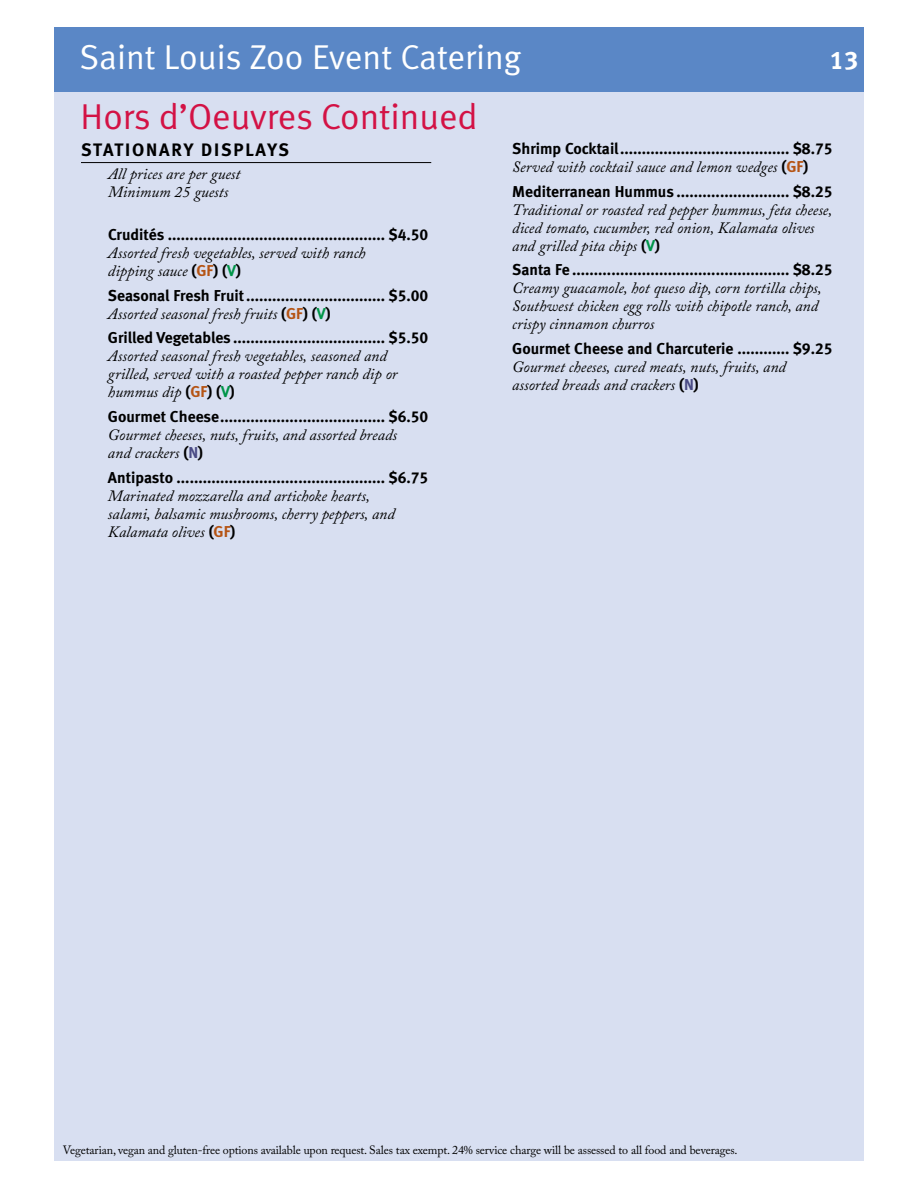
<style>
.page{position:relative;width:918px;height:1188px;background:#fff}
.page>*{position:absolute;margin:0;border:0;box-sizing:border-box;transform-origin:0 0}
.t1{font:36px "Meta Normal LF";color:#d31245}
.t2{font:34.5px "Meta Normal LF";color:#fff}
.t3{font:25.5px "Meta Bold LF";color:#fff}
.t4{font:18px "Meta Bold LF";letter-spacing:.1em;color:#000}
.t5{font:italic 15.75px/18px "Adobe Caslon Pro";color:#000}
.t6{font:15.75px "Meta Bold LF";color:#000}
.t7{font:12px "Adobe Caslon Pro";letter-spacing:-.01em;color:#000}
.s1{font-family:"Meta Bold LF";font-style:normal}
.s2{font-family:"Meta Bold LF";font-style:normal;color:#b55414}
.s3{font-family:"Meta Bold LF";font-style:normal;color:#009548}
.s4{font-family:"Meta Bold LF";font-style:normal;color:#4b4c85}
</style>
<div class="page">
<div style="left:54px;top:37px;width:810px;height:1124px;background:#d8dff1"></div>
<div style="left:54px;top:27px;width:810px;height:64px;background:#5a87c6"></div>
<hr style="left:81px;top:162px;width:350px;height:1px;background:#000">
<h2 class="t2" style="left:80px;top:37px;width:443px">Saint Louis Zoo Event Catering</h2>
<h3 class="t3" style="left:830px;top:45px;width:30px">13</h3>
<h1 class="t1" style="left:81px;top:96px;width:399px">Hors d’Oeuvres Continued</h1>
<p class="t4" style="left:81px;top:139px;width:209px">STATIONARY DISPLAYS</p>
<p class="t5" style="left:108px;top:165px;width:134px">All prices are per guest<br>Minimum 25 guests</p>
<p class="t6" style="left:108px;top:225px;width:322px">Crudités .................................................. $4.50</p>
<p class="t5" style="left:108px;top:243px;width:259px">Assorted fresh vegetables, served with ranch dipping sauce <span class="s1">(</span><span class="s2">GF</span><span class="s1">) (</span><span class="s3">V</span><span class="s1">)</span></p>
<p class="t6" style="left:108px;top:286px;width:322px">Seasonal Fresh Fruit................................ $5.00</p>
<p class="t5" style="left:108px;top:304px;width:224px">Assorted seasonal fresh fruits <span class="s1">(</span><span class="s2">GF</span><span class="s1">) (</span><span class="s3">V</span><span class="s1">)</span></p>
<p class="t6" style="left:108px;top:329px;width:322px">Grilled Vegetables ................................... $5.50</p>
<p class="t5" style="left:108px;top:347px;width:291px">Assorted seasonal fresh vegetables, seasoned and grilled, served with a roasted pepper ranch dip or hummus dip <span class="s1">(</span><span class="s2">GF</span><span class="s1">) (</span><span class="s3">V</span><span class="s1">)</span></p>
<p class="t6" style="left:108px;top:407px;width:322px">Gourmet Cheese...................................... $6.50</p>
<p class="t5" style="left:108px;top:426px;width:291px">Gourmet cheeses, nuts, fruits, and assorted breads and crackers <span class="s1">(</span><span class="s4">N</span><span class="s1">)</span></p>
<p class="t6" style="left:108px;top:468px;width:322px">Antipasto ................................................ $6.75</p>
<p class="t5" style="left:108px;top:486px;width:288px">Marinated mozzarella and artichoke hearts, salami, balsamic mushrooms, cherry peppers, and<br>Kalamata olives <span class="s1">(</span><span class="s2">GF</span><span class="s1">)</span></p>
<p class="t6" style="left:512px;top:139px;width:322px">Shrimp Cocktail....................................... $8.75</p>
<p class="t5" style="left:512px;top:158px;width:298px">Served with cocktail sauce and lemon wedges <span class="s1">(</span><span class="s2">GF</span><span class="s1">)</span></p>
<p class="t6" style="left:512px;top:182px;width:322px">Mediterranean Hummus .......................... $8.25</p>
<p class="t5" style="left:512px;top:200px;width:322px">Traditional or roasted red pepper hummus, feta cheese, diced tomato, cucumber, red onion, Kalamata olives and grilled pita chips <span class="s1">(</span><span class="s3">V</span><span class="s1">)</span></p>
<p class="t6" style="left:512px;top:261px;width:322px">Santa Fe .................................................. $8.25</p>
<p class="t5" style="left:512px;top:279px;width:311px">Creamy guacamole, hot queso dip, corn tortilla chips,<br>Southwest chicken egg rolls with chipotle ranch, and crispy cinnamon churros</p>
<p class="t6" style="left:512px;top:339px;width:322px">Gourmet Cheese and Charcuterie ............ $9.25</p>
<p class="t5" style="left:512px;top:358px;width:275px">Gourmet cheeses, cured meats, nuts, fruits, and assorted breads and crackers <span class="s1">(</span><span class="s4">N</span><span class="s1">)</span></p>
<p class="t7" style="left:63px;top:1142px;width:676px">Vegetarian, vegan and gluten-free options available upon request. Sales tax exempt. 24% service charge will be assessed to all food and beverages.</p>
</div>
